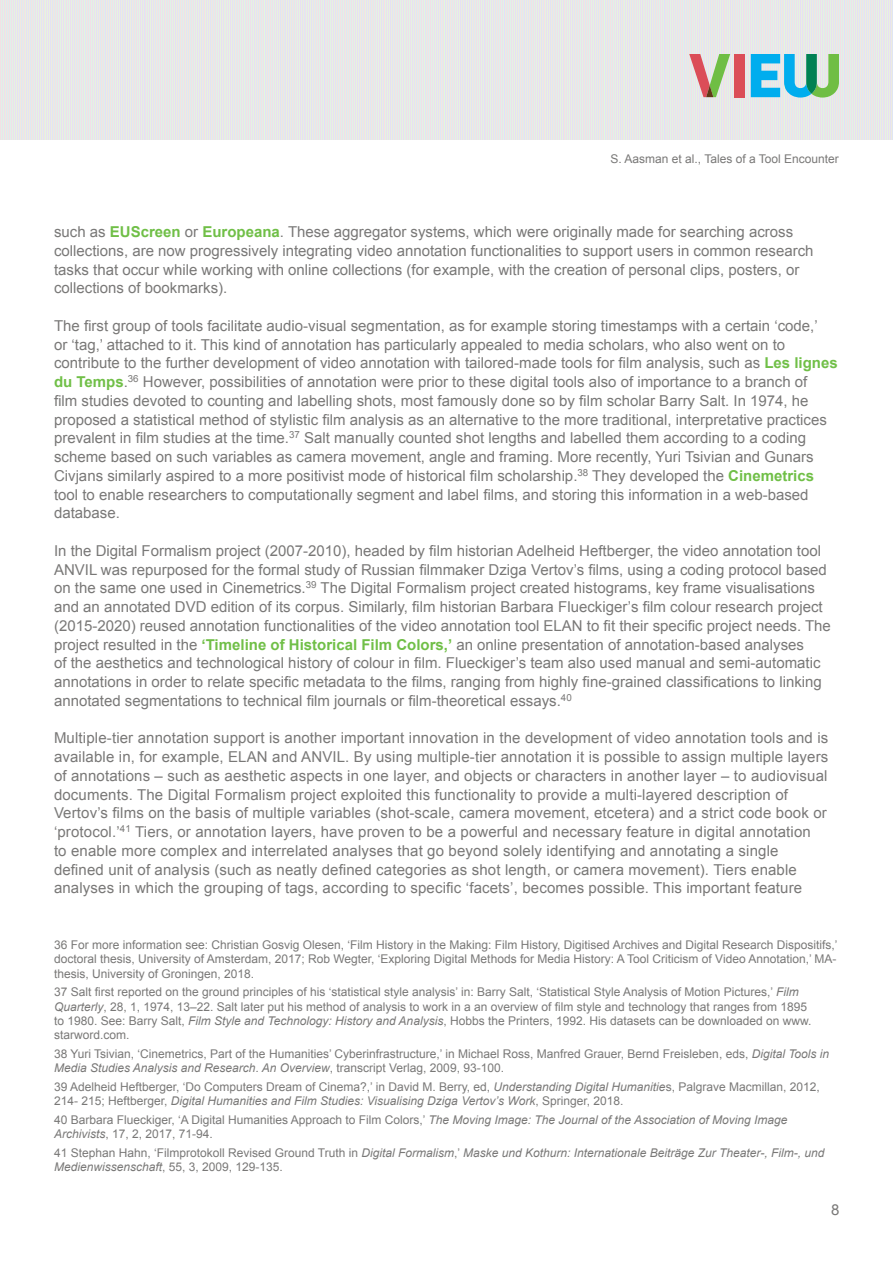
<style>
.page{position:relative;width:893px;height:1263px;background:#fff}
.page>*{position:absolute;margin:0;border:0;box-sizing:border-box;transform-origin:0 0}
.TX{font:15px/18.8px "Arial";color:#797877}
.FN{font:12px/14.2px "Arial";color:#797877}
.FN-2{font:italic 12px/14.2px "Arial";color:#797877}
.s1{font-weight:700;color:#70bf47}
.s2{font-style:italic}
.s3{font-style:normal}
</style>
<div class="page">
<img style="left:0;top:0;width:893px;height:140px">
<div style="left:734px;top:54px;width:10px;height:43px;background:#db4d58"></div>
<svg style="left:751px;top:54px;width:88px;height:44px;background:#64c0c4"></svg>
<svg style="left:689px;top:54px;width:41px;height:43px;background:#c6b69c"></svg>
<p class="FN" style="left:611px;top:152px;width:230px">S. Aasman et al., Tales of a Tool Encounter</p>
<p class="TX" style="left:54px;top:223px;width:761px">such as <span class="s1">EUScreen</span> or <span class="s1">Europeana</span>. These aggregator systems, which were originally made for searching across collections, are now progressively integrating video annotation functionalities to support users in common research tasks that occur while working with online collections (for example, with the creation of personal clips, posters, or collections of bookmarks).</p>
<p class="TX" style="left:54px;top:316px;width:785px">The first group of tools facilitate audio-visual segmentation, as for example storing timestamps with a certain ‘code,’<br>or ‘tag,’ attached to it. This kind of annotation has particularly appealed to media scholars, who also went on to contribute to the further development of video annotation with tailored-made tools for film analysis, such as <span class="s1">Les lignes du Temps</span>.<sup>36</sup> However, possibilities of annotation were prior to these digital tools also of importance to a branch of<br>film studies devoted to counting and labelling shots, most famously done so by film scholar Barry Salt. In 1974, he proposed a statistical method of stylistic film analysis as an alternative to the more traditional, interpretative practices prevalent in film studies at the time.<sup>37</sup> Salt manually counted shot lengths and labelled them according to a coding scheme based on such variables as camera movement, angle and framing. More recently, Yuri Tsivian and Gunars Civjans similarly aspired to a more positivist mode of historical film scholarship.<sup>38</sup> They developed the <span class="s1">Cinemetrics </span>tool to enable researchers to computationally segment and label films, and storing this information in a web-based database.</p>
<p class="TX" style="left:54px;top:541px;width:778px">In the Digital Formalism project (2007-2010), headed by film historian Adelheid Heftberger, the video annotation tool ANVIL was repurposed for the formal study of Russian filmmaker Dziga Vertov’s films, using a coding protocol based on the same one used in Cinemetrics.<sup>39</sup> The Digital Formalism project created histograms, key frame visualisations and an annotated DVD edition of its corpus. Similarly, film historian Barbara Flueckiger’s film colour research project (2015-2020) reused annotation functionalities of the video annotation tool ELAN to fit their specific project needs. The project resulted in the <span class="s1">‘Timeline of Historical Film Colors,’</span> an online presentation of annotation-based analyses<br>of the aesthetics and technological history of colour in film. Flueckiger’s team also used manual and semi-automatic annotations in order to relate specific metadata to the films, ranging from highly fine-grained classifications to linking annotated segmentations to technical film journals or film-theoretical essays.<sup>40</sup></p>
<p class="TX" style="left:54px;top:729px;width:776px">Multiple-tier annotation support is another important innovation in the development of video annotation tools and is available in, for example, ELAN and ANVIL. By using multiple-tier annotation it is possible to assign multiple layers of annotations – such as aesthetic aspects in one layer, and objects or characters in another layer – to audiovisual documents. The Digital Formalism project exploited this functionality to provide a multi-layered description of Vertov’s films on the basis of multiple variables (shot-scale, camera movement, etcetera) and a strict code book or ‘protocol.’<sup>41</sup> Tiers, or annotation layers, have proven to be a powerful and necessary feature in digital annotation<br>to enable more complex and interrelated analyses that go beyond solely identifying and annotating a single defined unit of analysis (such as neatly defined categories as shot length, or camera movement). Tiers enable analyses in which the grouping of tags, according to specific ‘facets’, becomes possible. This important feature</p>
<p class="FN" style="left:54px;top:938px;width:785px;text-align:justify">36 For more information see: Christian Gosvig Olesen, ‘Film History in the Making: Film History, Digitised Archives and Digital Research Dispositifs,’ doctoral thesis, University of Amsterdam, 2017; Rob Wegter, ‘Exploring Digital Methods for Media History: A Tool Criticism of Video Annotation,’ MA&shy;thesis, University of Groningen, 2018.</p>
<p class="FN" style="left:54px;top:985px;width:759px">37 Salt first reported on the ground principles of his ‘statistical style analysis’ in: Barry Salt, ‘Statistical Style Analysis of Motion Pictures,’ <span class="s2">Film Quarterly</span>, 28, 1, 1974, 13–22. Salt later put his method of analysis to work in a an overview of film style and technology that ranges from 1895 to 1980. See: Barry Salt, <span class="s2">Film Style and Technology: History and Analysis</span>, Hobbs the Printers, 1992. His datasets can be downloaded on www. starword.com.</p>
<p class="FN" style="left:54px;top:1046px;width:777px">38 Yuri Tsivian, ‘Cinemetrics, Part of the Humanities’ Cyberinfrastructure,’ in Michael Ross, Manfred Grauer, Bernd Freisleben, eds, <span class="s2">Digital Tools in<br>Media Studies Analysis and Research. An Overview</span>, transcript Verlag, 2009, 93-100.</p>
<p class="FN" style="left:54px;top:1079px;width:767px">39 Adelheid Heftberger, ‘Do Computers Dream of Cinema?,’ in David M. Berry, ed, <span class="s2">Understanding Digital Humanitie</span>s, Palgrave Macmillan, 2012,<br>214- 215; Heftberger, <span class="s2">Digital Humanities and Film Studies: Visualising Dziga Vertov’s Work</span>, Springer, 2018.</p>
<p class="FN" style="left:54px;top:1112px;width:735px">40 Barbara Flueckiger, ‘A Digital Humanities Approach to Film Colors,’ <span class="s2">The Moving Image: The Journal of the Association of Moving Image<br>Archivists</span>, 17, 2, 2017, 71-94.</p>
<p class="FN-2" style="left:54px;top:1145px;width:772px"><span class="s3">41 Stephan Hahn, ‘Filmprotokoll Revised Ground Truth in</span> Digital Formalism<span class="s3">,’</span> Maske und Kothurn: Internationale Beiträge Zur Theater-, Film-, und<br>Medienwissenschaft<span class="s3">, 55, 3, 2009, 129-135.</span></p>
<p class="TX" style="left:831px;top:1201px;width:10px">8</p>
</div>
